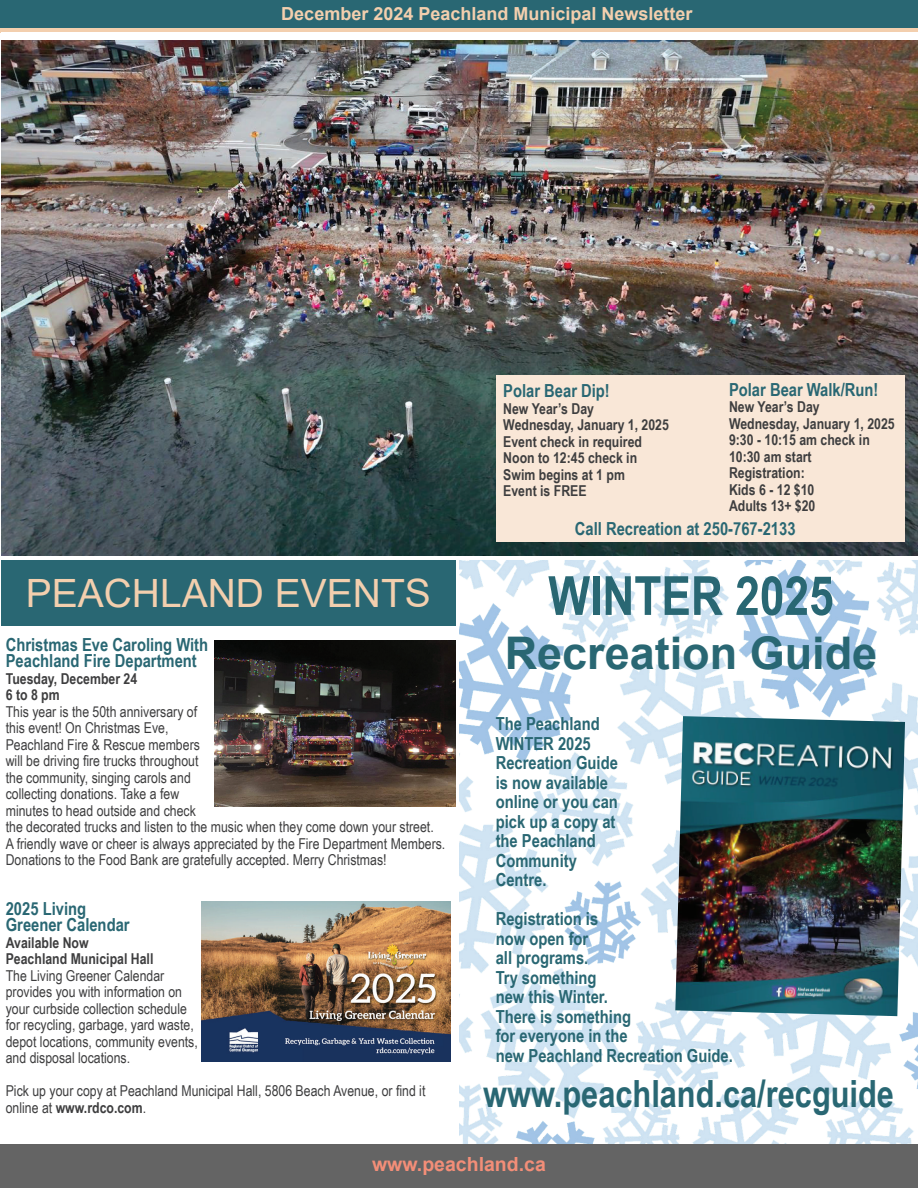
<style>
.page{position:relative;width:918px;height:1188px;background:#fff}
.page>*{position:absolute;margin:0;border:0;box-sizing:border-box;transform-origin:0 0}
.t1{font:700 54px "Arial Narrow";color:#296773}
.t2{font:700 45px "Arial";color:#296773}
.t3{font:39px "Arial";color:#f3cfae}
.t4{font:700 37.5px "Arial Narrow";color:#296773}
.t5{font:700 19.5px "Arial";color:#f38e78}
.t6{font:700 18px/19.5px "Arial Narrow";color:#296773}
.t7{font:700 18px "Arial";color:#f3cfae}
.t8{font:15px/16.5px "Arial Narrow";color:#3e3e3f}
.t9{font:700 15px/16.5px "Arial Narrow";color:#3e3e3f}
.s1{font-weight:700}
</style>
<div class="page">
<img style="left:460px;top:561px;width:458px;height:583px">
<div style="left:0;top:1144px;width:918px;height:44px;background:#646464"></div>
<div style="left:0;top:7px;width:918px;height:25px;background:#f3cfae"></div>
<div style="left:0;top:0;width:918px;height:28px;background:#296773"></div>
<div style="left:1px;top:561px;width:454px;height:65px;background:#296773"></div>
<img style="left:1px;top:40px;width:917px;height:516px">
<div style="left:497px;top:375px;width:408px;height:167px;background:#f9e7d7"></div>
<img style="left:215px;top:640px;width:240px;height:167px">
<img style="left:675px;top:716px;width:230px;height:300px">
<img style="left:201px;top:902px;width:250px;height:160px">
<p class="t7" style="left:281px;top:1px;width:413px">December 2024 Peachland Municipal Newsletter</p>
<h3 class="t3" style="left:26px;top:567px;width:407px">PEACHLAND EVENTS</h3>
<p class="t6" style="left:6px;top:635px;width:204px;line-height:16.5px">Christmas Eve Caroling With<br>Peachland Fire Department</p>
<p class="t9" style="left:6px;top:669px;width:133px">Tuesday, December 24<br>6 to 8 pm</p>
<p class="t8" style="left:6px;top:703px;width:441px">This year is the 50th anniversary of<br>this event! On Christmas Eve,<br>Peachland Fire &amp; Rescue members<br>will be driving fire trucks throughout<br>the community, singing carols and<br>collecting donations. Take a few<br>minutes to head outside and check<br>the decorated trucks and listen to the music when they come down your street.<br>A friendly wave or cheer is always appreciated by the Fire Department Members.<br>Donations to the Food Bank are gratefully accepted. Merry Christmas!</p>
<p class="t6" style="left:6px;top:899px;width:125px;line-height:16.5px">2025 Living<br>Greener Calendar</p>
<p class="t9" style="left:6px;top:933px;width:149px">Available Now<br>Peachland Municipal Hall</p>
<p class="t8" style="left:6px;top:967px;width:194px">The Living Greener Calendar provides you with information on your curbside collection schedule for recycling, garbage, yard waste, depot locations, community events, and disposal locations.</p>
<p class="t8" style="left:6px;top:1082px;width:421px">Pick up your copy at Peachland Municipal Hall, 5806 Beach Avenue, or find it online at <span class="s1">www.rdco.com</span>.</p>
<p class="t6" style="left:729px;top:379px;width:151px">Polar Bear Walk/Run!</p>
<p class="t9" style="left:729px;top:398px;width:167px">New Year’s Day<br>Wednesday, January 1, 2025<br>9:30 - 10:15 am check in<br>10:30 am start<br>Registration:<br>Kids 6 - 12 $10<br>Adults 13+ $20</p>
<p class="t6" style="left:575px;top:518px;width:222px">Call Recreation at 250-767-2133</p>
<p class="t6" style="left:503px;top:380px;width:108px">Polar Bear Dip!</p>
<p class="t9" style="left:503px;top:399px;width:167px">New Year’s Day<br>Wednesday, January 1, 2025<br>Event check in required<br>Noon to 12:45 check in<br>Swim begins at 1 pm<br>Event is FREE</p>
<h1 class="t1" style="left:548px;top:555px;width:287px">WINTER 2025</h1>
<h2 class="t2" style="left:505px;top:621px;width:374px">Recreation Guide</h2>
<p class="t6" style="left:496px;top:713px;width:124px">The Peachland<br>WINTER 2025<br>Recreation Guide is now available online or you can pick up a copy at the Peachland<br>Community<br>Centre.</p>
<p class="t6" style="left:496px;top:908px;width:239px">Registration is<br>now open for<br>all programs.<br>Try something<br>new this Winter.<br>There is something<br>for everyone in the<br>new Peachland Recreation Guide.</p>
<h3 class="t4" style="left:483px;top:1065px;width:412px">www.peachland.ca/recguide</h3>
<h3 class="t5" style="left:372px;top:1151px;width:175px">www.peachland.ca</h3>
</div>
